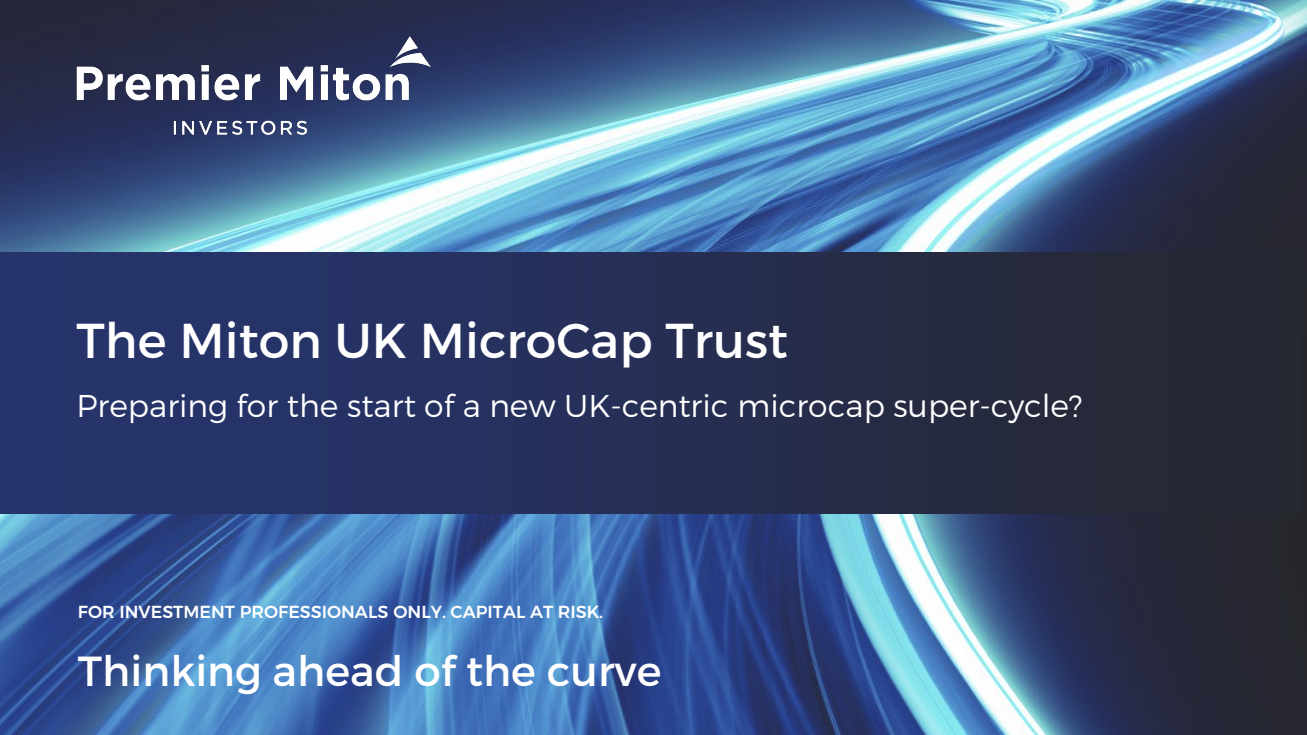
<style>
.page{position:relative;width:1307px;height:735px;background:#fff}
.page>*{position:absolute;margin:0;border:0;box-sizing:border-box;transform-origin:0 0}
.t1{font:49px "Montserrat";color:#fff}
.t2{font:42px "Montserrat";color:#fff}
.t3{font:300 31.5px "Montserrat";color:#fff}
.t4{font:500 17.5px "Montserrat";color:#fff}
</style>
<div class="page">
<img style="left:0;top:0;width:1307px;height:735px">
<img style="left:0;top:0;width:495px;height:236px">
<div style="left:0;top:252px;width:1299px;height:262px;background:linear-gradient(to right,#263674,#262730)"></div>
<p class="t1" style="left:77px;top:310px;width:713px">The Miton UK MicroCap Trust</p>
<p class="t3" style="left:77px;top:386px;width:1007px">Preparing for the start of a new UK-centric microcap super-cycle?</p>
<p class="t4" style="left:78px;top:601px;width:527px">FOR INVESTMENT PROFESSIONALS ONLY. CAPITAL AT RISK.</p>
<p class="t2" style="left:78px;top:645px;width:585px">Thinking ahead of the curve</p>
</div>
